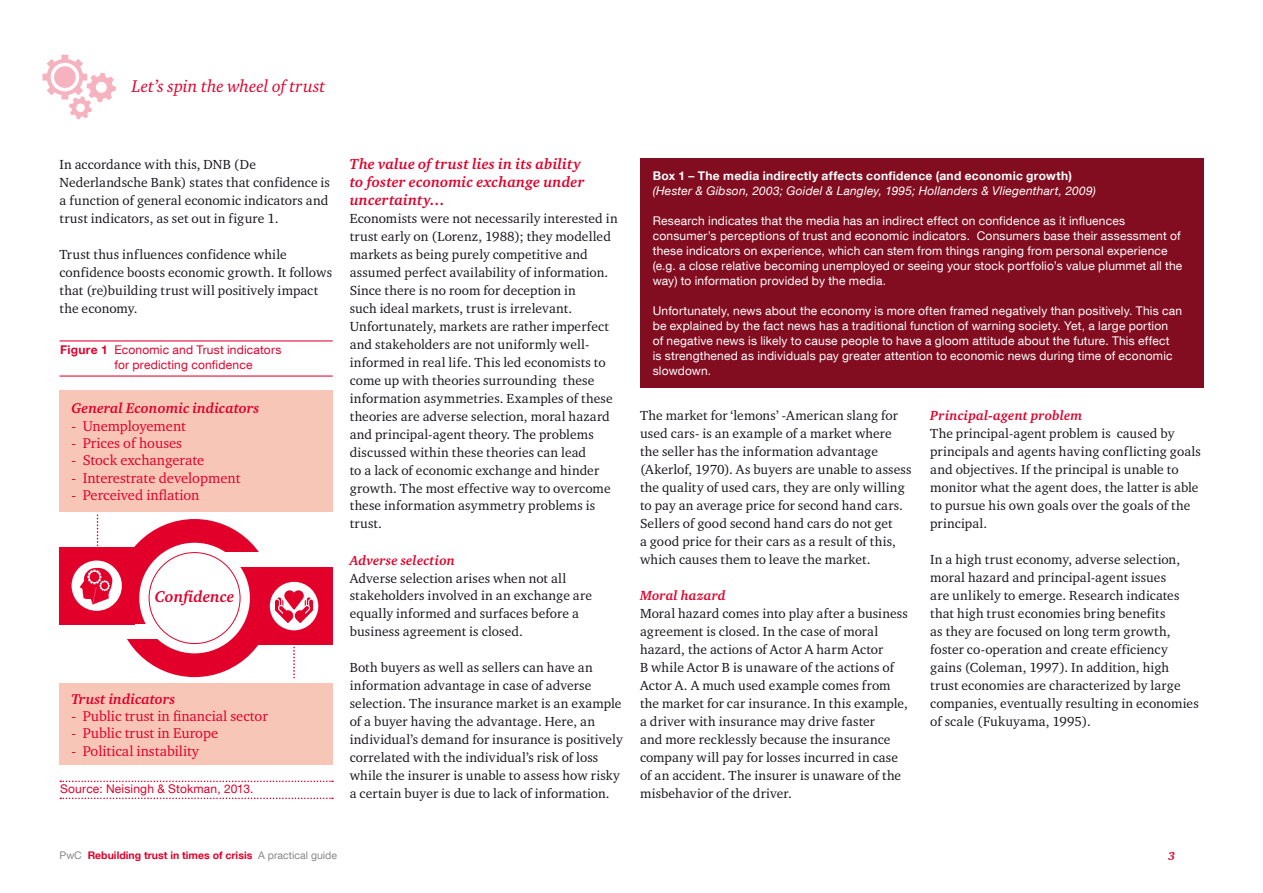
<style>
.page{position:relative;width:1263px;height:893px;background:#fff}
.page>*{position:absolute;margin:0;border:0;box-sizing:border-box;transform-origin:0 0}
.t1{font:italic 17.4px "Charter ITC Std";color:#e2002b}
.t2{font:italic 700 16.05px "Charter ITC Std";color:#e2002b}
.t3{font:italic 700 15px/18px "Charter ITC Std";letter-spacing:.01em;color:#e2002b}
.t4{font:14.55px "Charter ITC Std";color:#e2002b}
.t5{font:italic 700 14.55px "Charter ITC Std";color:#e2002b}
.t6{font:13.5px/18px "Charter ITC Std";letter-spacing:.01em;color:#1a171c}
.t7{font:italic 700 13.5px "Charter ITC Std";letter-spacing:.015em;color:#e2002b}
.t8{font:12px/15px "Helvetica Neue LT Com";letter-spacing:.015em;color:#fff}
.t9{font:12px/15px "Helvetica Neue LT Com";letter-spacing:.015em;color:#e2002b}
.t10{font:italic 12px "Helvetica Neue LT Com";letter-spacing:.02em;color:#fff}
.t11{font:700 12px "Helvetica Neue LT Com";letter-spacing:.025em;color:#fff}
.t12{font:italic 700 12px "Charter ITC Std";color:#e2002b}
.t13{font:700 10.5px "Helvetica Neue LT Com";color:#e2002b}
.s1{font-weight:700}
.s2{font-weight:400;color:#87888a}
</style>
<div class="page">
<svg style="left:43px;top:55px;width:73px;height:64px"></svg>
<hr style="left:60px;top:340px;width:273px;height:1px;background:#e2002b">
<hr style="left:60px;top:375px;width:273px;height:2px;background:#e2002b">
<svg style="left:60px;top:781px;width:273px;height:1px"></svg>
<svg style="left:60px;top:798px;width:273px;height:1px"></svg>
<div style="left:640px;top:159px;width:563px;height:229px;background:#830d20"></div>
<div style="left:116px;top:519px;width:158px;height:158px;background:#e2002b;border-radius:50%"></div>
<div style="left:195px;top:553px;width:138px;height:14px;background:#fff"></div>
<div style="left:60px;top:624px;width:134px;height:15px;background:#fff"></div>
<div style="left:139px;top:543px;width:111px;height:110px;background:#fff;border-radius:50%"></div>
<div style="left:60px;top:547px;width:74px;height:77px;background:#e2002b"></div>
<div style="left:258px;top:567px;width:75px;height:77px;background:#e2002b"></div>
<div style="left:60px;top:391px;width:273px;height:121px;background:#f8c6b6"></div>
<div style="left:60px;top:684px;width:273px;height:81px;background:#f8c6b6"></div>
<svg style="left:97px;top:515px;width:1px;height:31px"></svg>
<svg style="left:293px;top:647px;width:2px;height:31px"></svg>
<svg style="left:72px;top:560px;width:50px;height:51px"></svg>
<svg style="left:270px;top:582px;width:48px;height:48px"></svg>
<p class="t1" style="left:132px;top:75px;width:195px">Let’s spin the wheel of trust</p>
<p class="t6" style="left:60px;top:155px;width:272px">In accordance with this, DNB (De Nederlandsche Bank) states that confidence is a function of general economic indicators and trust indicators, as set out in figure 1.</p>
<p class="t6" style="left:60px;top:245px;width:274px">Trust thus influences confidence while confidence boosts economic growth. It follows that (re)building trust will positively impact the economy.</p>
<p class="t9" style="left:115px;top:342px;width:168px;text-indent:-54px"><span class="s1">Figure 1</span> Economic and Trust indicators for predicting confidence</p>
<p class="t5" style="left:72px;top:399px;width:189px">General Economic indicators</p>
<p class="t4" style="left:72px;top:417px;width:116px">- Unemployement</p>
<p class="t4" style="left:72px;top:434px;width:112px">- Prices of houses</p>
<p class="t4" style="left:72px;top:451px;width:134px">- Stock exchangerate</p>
<p class="t4" style="left:72px;top:469px;width:170px">- Interestrate development</p>
<p class="t4" style="left:72px;top:486px;width:129px">- Perceived inflation</p>
<p class="t2" style="left:155px;top:587px;width:81px">Confidence</p>
<p class="t5" style="left:72px;top:690px;width:105px">Trust indicators</p>
<p class="t4" style="left:72px;top:707px;width:198px">- Public trust in financial sector</p>
<p class="t4" style="left:72px;top:724px;width:148px">- Public trust in Europe</p>
<p class="t4" style="left:72px;top:742px;width:129px">- Political instability</p>
<p class="t9" style="left:60px;top:781px;width:195px">Source: Neisingh &amp; Stokman, 2013.</p>
<p class="t3" style="left:350px;top:154px;width:236px">The value of trust lies in its ability to foster economic exchange under uncertainty…</p>
<p class="t6" style="left:350px;top:209px;width:269px">Economists were not necessarily interested in trust early on (Lorenz, 1988); they modelled markets as being purely competitive and assumed perfect availability of information.<br>Since there is no room for deception in<br>such ideal markets, trust is irrelevant.<br>Unfortunately, markets are rather imperfect and stakeholders are not uniformly well&shy;informed in real life. This led economists to come up with theories surrounding these information asymmetries. Examples of these theories are adverse selection, moral hazard and principal-agent theory. The problems discussed within these theories can lead<br>to a lack of economic exchange and hinder growth. The most effective way to overcome these information asymmetry problems is trust.</p>
<p class="t7" style="left:350px;top:552px;width:107px">Adverse selection</p>
<p class="t6" style="left:350px;top:569px;width:244px">Adverse selection arises when not all stakeholders involved in an exchange are equally informed and surfaces before a business agreement is closed.</p>
<p class="t6" style="left:350px;top:659px;width:274px">Both buyers as well as sellers can have an information advantage in case of adverse selection. The insurance market is an example of a buyer having the advantage. Here, an individual’s demand for insurance is positively correlated with the individual’s risk of loss while the insurer is unable to assess how risky a certain buyer is due to lack of information.</p>
<p class="t11" style="left:653px;top:168px;width:421px">Box 1 – The media indirectly affects confidence (and economic growth)</p>
<p class="t10" style="left:653px;top:183px;width:445px">(Hester &amp; Gibson, 2003; Goidel &amp; Langley, 1995; Hollanders &amp; Vliegenthart, 2009)</p>
<p class="t8" style="left:653px;top:213px;width:531px">Research indicates that the media has an indirect effect on confidence as it influences consumer’s perceptions of trust and economic indicators. Consumers base their assessment of these indicators on experience, which can stem from things ranging from personal experience (e.g. a close relative becoming unemployed or seeing your stock portfolio’s value plummet all the way) to information provided by the media.</p>
<p class="t8" style="left:653px;top:303px;width:531px">Unfortunately, news about the economy is more often framed negatively than positively. This can be explained by the fact news has a traditional function of warning society. Yet, a large portion<br>of negative news is likely to cause people to have a gloom attitude about the future. This effect<br>is strengthened as individuals pay greater attention to economic news during time of economic slowdown.</p>
<p class="t6" style="left:640px;top:407px;width:273px">The market for ‘lemons’ -American slang for used cars- is an example of a market where the seller has the information advantage (Akerlof, 1970). As buyers are unable to assess the quality of used cars, they are only willing to pay an average price for second hand cars.<br>Sellers of good second hand cars do not get<br>a good price for their cars as a result of this, which causes them to leave the market.</p>
<p class="t7" style="left:640px;top:587px;width:87px">Moral hazard</p>
<p class="t6" style="left:640px;top:605px;width:270px">Moral hazard comes into play after a business agreement is closed. In the case of moral hazard, the actions of Actor A harm Actor<br>B while Actor B is unaware of the actions of Actor A. A much used example comes from the market for car insurance. In this example, a driver with insurance may drive faster<br>and more recklessly because the insurance company will pay for losses incurred in case of an accident. The insurer is unaware of the misbehavior of the driver.</p>
<p class="t7" style="left:930px;top:407px;width:154px">Principal-agent problem</p>
<p class="t6" style="left:930px;top:424px;width:272px">The principal-agent problem is caused by principals and agents having conflicting goals and objectives. If the principal is unable to monitor what the agent does, the latter is able to pursue his own goals over the goals of the principal.</p>
<p class="t6" style="left:930px;top:550px;width:270px">In a high trust economy, adverse selection, moral hazard and principal-agent issues<br>are unlikely to emerge. Research indicates that high trust economies bring benefits<br>as they are focused on long term growth, foster co-operation and create efficiency gains (Coleman, 1997). In addition, high trust economies are characterized by large companies, eventually resulting in economies of scale (Fukuyama, 1995).</p>
<p class="t13" style="left:60px;top:849px;width:279px"><span class="s2">PwC</span> Rebuilding trust in times of crisis <span class="s2">A practical guide</span></p>
<p class="t12" style="left:1168px;top:848px;width:9px">3</p>
</div>
